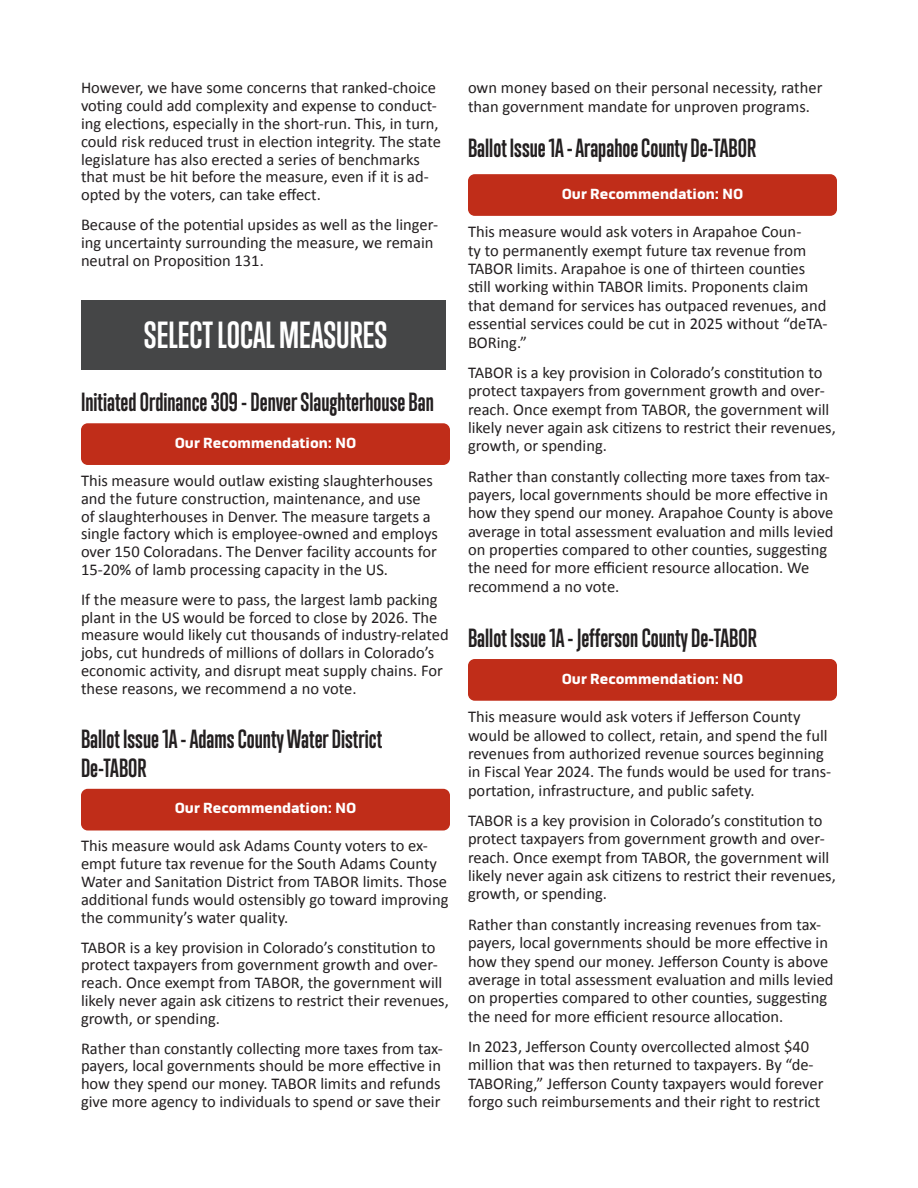
<style>
.page{position:relative;width:918px;height:1188px;background:#fff}
.page>*{position:absolute;margin:0;border:0;box-sizing:border-box;transform-origin:0 0}
.Ballot_Item{font:700 34.5px "Trump Gothic Pro";color:#fff}
.Ballot_Item-2{font:700 24px/28.8px "Trump Gothic Pro";color:#231f20}
.t1{font:16.5px/18.3px "Calibri";color:#231f20}
.NO{font:900 15px "Pill Gothic 600 mg";color:#fff}
</style>
<div class="page">
<div style="left:81px;top:300px;width:365px;height:70px;background:#454647"></div>
<div style="left:81px;top:423px;width:369px;height:42px;background:#c02d19;border-radius:7px"></div>
<div style="left:81px;top:789px;width:369px;height:42px;background:#c02d19;border-radius:7px"></div>
<div style="left:468px;top:174px;width:369px;height:42px;background:#c02d19;border-radius:7px"></div>
<div style="left:468px;top:659px;width:369px;height:42px;background:#c02d19;border-radius:7px"></div>
<p class="t1" style="left:81px;top:79px;width:361px;line-height:17.9px">However, we have some concerns that ranked-choice voting could add complexity and expense to conduct&shy;ing elections, especially in the short-run. This, in turn, could risk reduced trust in election integrity. The state legislature has also erected a series of benchmarks that must be hit before the measure, even if it is ad&shy;opted by the voters, can take effect.</p>
<p class="t1" style="left:81px;top:215px;width:359px;line-height:17.9px">Because of the potential upsides as well as the linger&shy;ing uncertainty surrounding the measure, we remain neutral on Proposition 131.</p>
<p class="Ballot_Item" style="left:144px;top:313px;width:245px">SELECT LOCAL MEASURES</p>
<p class="Ballot_Item-2" style="left:81px;top:388px;width:354px">Initiated Ordinance 309 - Denver Slaughterhouse Ban</p>
<p class="NO" style="left:175px;top:434px;width:183px">Our Recommendation: NO</p>
<p class="t1" style="left:81px;top:471px;width:358px;line-height:17.9px">This measure would outlaw existing slaughterhouses and the future construction, maintenance, and use of slaughterhouses in Denver. The measure targets a single factory which is employee-owned and employs over 150 Coloradans. The Denver facility accounts for 15-20% of lamb processing capacity in the US.</p>
<p class="t1" style="left:81px;top:590px;width:369px;line-height:17.9px">If the measure were to pass, the largest lamb packing plant in the US would be forced to close by 2026. The measure would likely cut thousands of industry-related jobs, cut hundreds of millions of dollars in Colorado’s economic activity, and disrupt meat supply chains. For these reasons, we recommend a no vote.</p>
<p class="Ballot_Item-2" style="left:81px;top:725px;width:303px">Ballot Issue 1A - Adams County Water District<br>De-TABOR</p>
<p class="NO" style="left:175px;top:799px;width:183px">Our Recommendation: NO</p>
<p class="t1" style="left:81px;top:837px;width:369px;line-height:17.9px">This measure would ask Adams County voters to ex&shy;empt future tax revenue for the South Adams County Water and Sanitation District from TABOR limits. Those additional funds would ostensibly go toward improving the community’s water quality.</p>
<p class="t1" style="left:81px;top:938px;width:369px;line-height:17.9px">TABOR is a key provision in Colorado’s constitution to protect taxpayers from government growth and over&shy;reach. Once exempt from TABOR, the government will likely never again ask citizens to restrict their revenues, growth, or spending.</p>
<p class="t1" style="left:81px;top:1039px;width:363px;line-height:17.9px">Rather than constantly collecting more taxes from tax&shy;payers, local governments should be more effective in how they spend our money. TABOR limits and refunds give more agency to individuals to spend or save their</p>
<p class="t1" style="left:468px;top:78px;width:356px">own money based on their personal necessity, rather than government mandate for unproven programs.</p>
<p class="Ballot_Item-2" style="left:468px;top:133px;width:290px">Ballot Issue 1A - Arapahoe County De-TABOR</p>
<p class="NO" style="left:562px;top:185px;width:183px">Our Recommendation: NO</p>
<p class="t1" style="left:468px;top:222px;width:361px">This measure would ask voters in Arapahoe Coun-<br>ty to permanently exempt future tax revenue from TABOR limits. Arapahoe is one of thirteen counties still working within TABOR limits. Proponents claim that demand for services has outpaced revenues, and essential services could be cut in 2025 without “deTA-BORing.”</p>
<p class="t1" style="left:468px;top:363px;width:369px">TABOR is a key provision in Colorado’s constitution to protect taxpayers from government growth and over&shy;reach. Once exempt from TABOR, the government will likely never again ask citizens to restrict their revenues, growth, or spending.</p>
<p class="t1" style="left:468px;top:467px;width:367px">Rather than constantly collecting more taxes from tax&shy;payers, local governments should be more effective in how they spend our money. Arapahoe County is above average in total assessment evaluation and mills levied on properties compared to other counties, suggesting the need for more efficient resource allocation. We recommend a no vote.</p>
<p class="Ballot_Item-2" style="left:468px;top:623px;width:290px">Ballot Issue 1A - Jefferson County De-TABOR</p>
<p class="NO" style="left:562px;top:669px;width:183px">Our Recommendation: NO</p>
<p class="t1" style="left:468px;top:707px;width:365px">This measure would ask voters if Jefferson County would be allowed to collect, retain, and spend the full revenues from authorized revenue sources beginning in Fiscal Year 2024. The funds would be used for trans&shy;portation, infrastructure, and public safety.</p>
<p class="t1" style="left:468px;top:811px;width:369px">TABOR is a key provision in Colorado’s constitution to protect taxpayers from government growth and over&shy;reach. Once exempt from TABOR, the government will likely never again ask citizens to restrict their revenues, growth, or spending.</p>
<p class="t1" style="left:468px;top:915px;width:367px">Rather than constantly increasing revenues from tax&shy;payers, local governments should be more effective in how they spend our money. Jefferson County is above average in total assessment evaluation and mills levied on properties compared to other counties, suggesting the need for more efficient resource allocation.</p>
<p class="t1" style="left:468px;top:1037px;width:357px">In 2023, Jefferson County overcollected almost $40 million that was then returned to taxpayers. By “de-TABORing,” Jefferson County taxpayers would forever forgo such reimbursements and their right to restrict</p>
</div>
